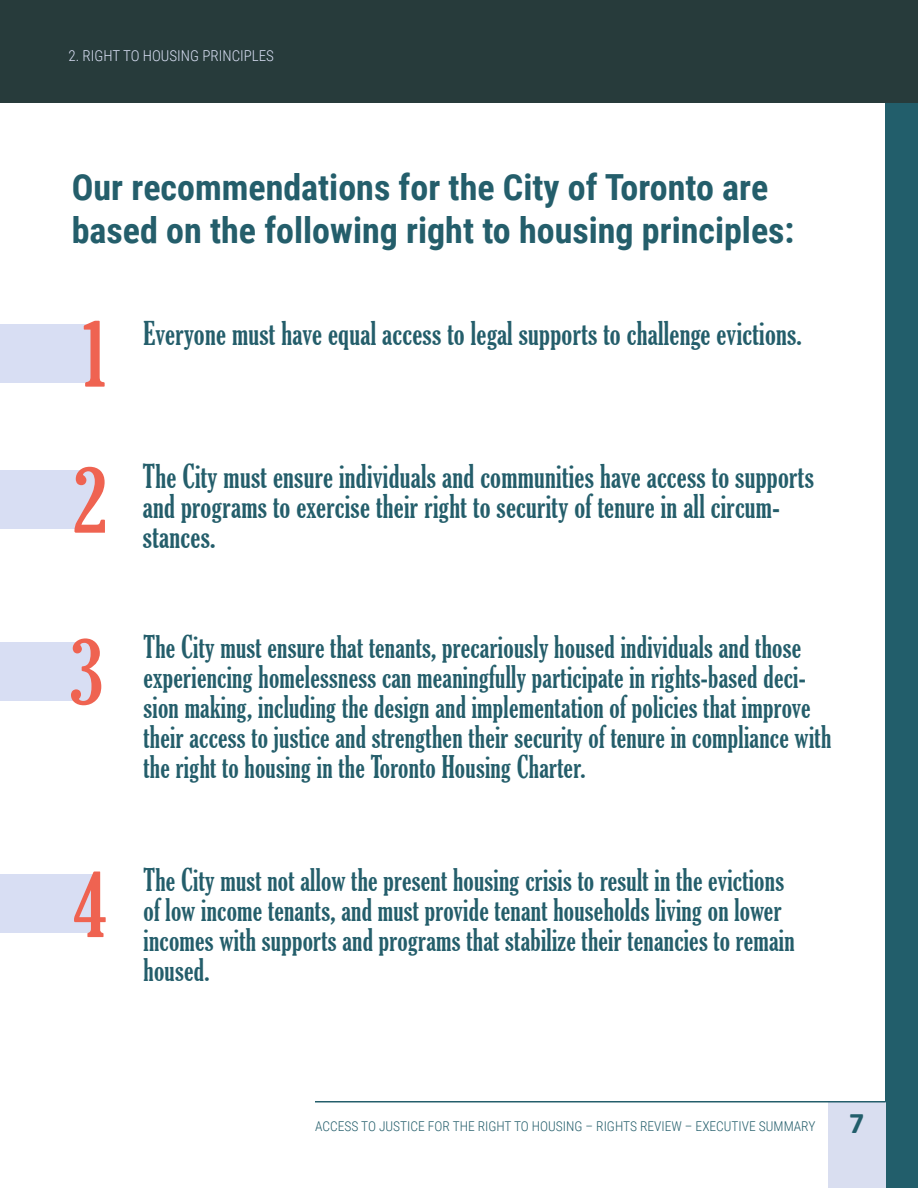
<style>
.page{position:relative;width:918px;height:1188px;background:#fff}
.page>*{position:absolute;margin:0;border:0;box-sizing:border-box;transform-origin:0 0}
.t1{font:extra-condensed 90px "Gloucester";color:#ef6351}
.Heading_1_-_blue{font:700 36px/43.2px "Roboto Condensed";color:#245e6b}
.t2{font:extra-condensed 31.5px/30px "Gloucester";letter-spacing:.01em;color:#245e6b}
.t3{font:extra-condensed 30px/30px "Gloucester";letter-spacing:.01em;color:#245e6b}
.t4{font:700 30px "Calibri";color:#225e6b}
.t5{font:300 15px "Roboto Condensed";color:#d8def3}
.t6{font:300 13.5px "Roboto Condensed";color:#245e6b}
</style>
<div class="page">
<div style="left:886px;top:2px;width:32px;height:1186px;background:#225e6b"></div>
<div style="left:828px;top:1102px;width:58px;height:86px;background:#d9def0"></div>
<div style="left:0;top:875px;width:97px;height:58px;background:#d8def3"></div>
<div style="left:0;top:642px;width:94px;height:58px;background:#d8def3"></div>
<div style="left:88px;top:665px;width:21px;height:6px;background:#fff"></div>
<div style="left:0;top:470px;width:97px;height:59px;background:#d8def3"></div>
<svg style="left:78px;top:500px;width:19px;height:29px"></svg>
<div style="left:0;top:324px;width:95px;height:59px;background:#d8def3"></div>
<div style="left:0;top:0;width:918px;height:103px;background:#273b3b"></div>
<hr style="left:315px;top:1101px;width:571px;height:1px;background:#245e6b">
<p class="t5" style="left:68px;top:45px;width:207px">2. RIGHT TO HOUSING PRINCIPLES</p>
<p class="Heading_1_-_blue" style="left:72px;top:164px;width:724px">Our recommendations for the City of Toronto are based on the following right to housing principles:</p>
<p class="t1" style="left:77px;top:302px;width:36px">1</p>
<p class="t2" style="left:143px;top:319px;width:660px">Everyone must have equal access to legal supports to challenge evictions.</p>
<p class="t1" style="left:73px;top:448px;width:36px">2</p>
<p class="t2" style="left:143px;top:461px;width:672px">The City must ensure individuals and communities have access to supports and programs to exercise their right to security of tenure in all circum&shy;stances.</p>
<p class="t1" style="left:70px;top:620px;width:36px">3</p>
<p class="t3" style="left:143px;top:632px;width:689px">The City must ensure that tenants, precariously housed individuals and those experiencing homelessness can meaningfully participate in rights-based deci&shy;sion making, including the design and implementation of policies that improve their access to justice and strengthen their security of tenure in compliance with the right to housing in the Toronto Housing Charter.</p>
<p class="t1" style="left:72px;top:852px;width:36px">4</p>
<p class="t3" style="left:143px;top:865px;width:653px">The City must not allow the present housing crisis to result in the evictions of low income tenants, and must provide tenant households living on lower incomes with supports and programs that stabilize their tenancies to remain housed.</p>
<p class="t6" style="left:315px;top:1116px;width:502px">ACCESS TO JUSTICE FOR THE RIGHT TO HOUSING – RIGHTS REVIEW – EXECUTIVE SUMMARY</p>
<p class="t4" style="left:849px;top:1102px;width:17px">7</p>
</div>
